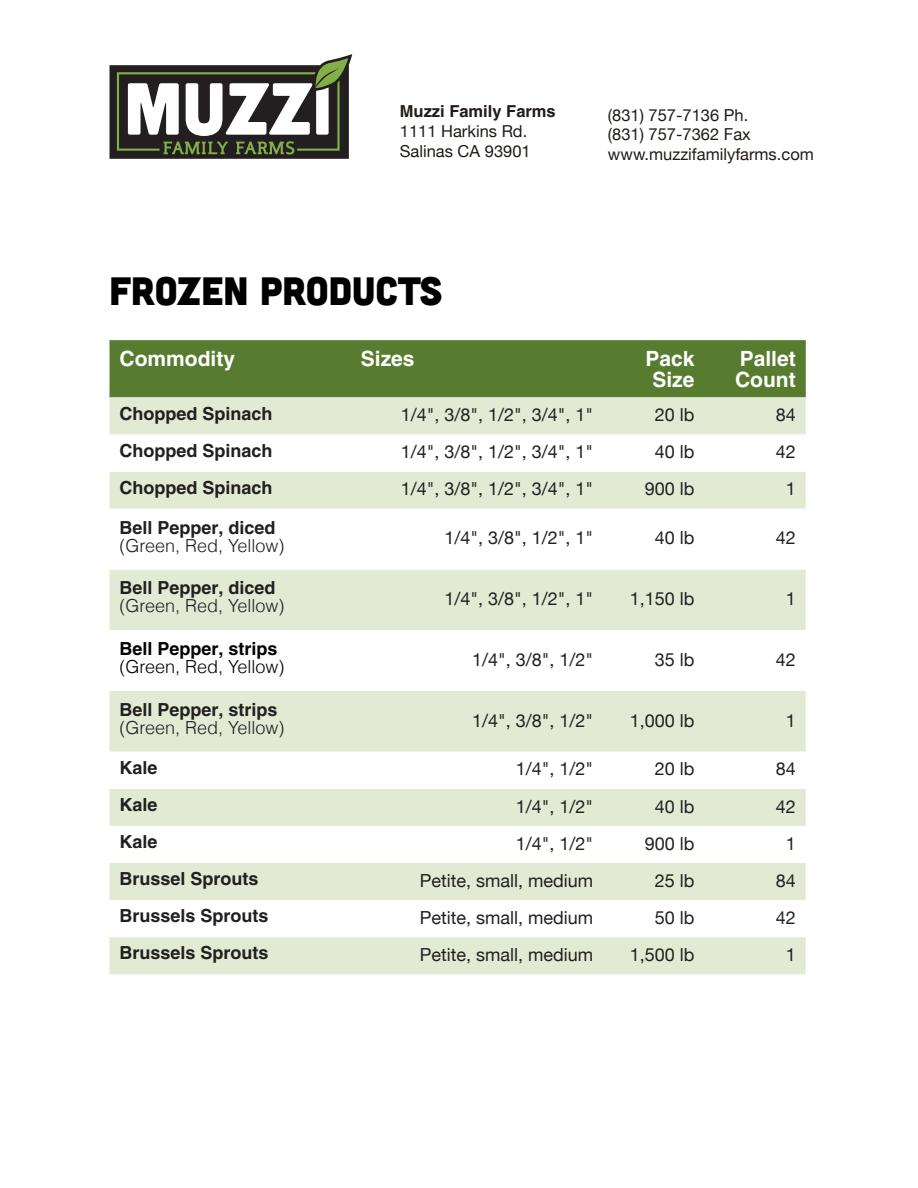
<style>
.page{position:relative;width:918px;height:1188px;background:#fff}
.page>*{position:absolute;margin:0;border:0;box-sizing:border-box;transform-origin:0 0}
.t1{font:39.45px "Cubano Sharp";color:#000}
.t2{font:700 21px/21px "Helvetica";color:#fff;text-align:center}
.t3{font:18px "Helvetica Neue";color:#231f20}
.t4{font:700 18px "Helvetica";color:#231f20}
.t5{font:300 18px/18px "Helvetica";color:#231f20}
.t6{font:300 18px/18px "Helvetica";color:#000}
.t7{font:16.5px "Helvetica Neue";color:#201b18}
.t8{font:700 16.5px "Helvetica";color:#201b18}
.s1{font-weight:700}
</style>
<div class="page">
<svg style="left:110px;top:55px;width:242px;height:104px"></svg>
<div style="left:110px;top:340px;width:696px;height:57px;background:#577c30"></div>
<div style="left:110px;top:397px;width:696px;height:577px;background:#e2ead3"></div>
<svg style="left:110px;top:435px;width:696px;height:502px"></svg>
<p class="t8" style="left:400px;top:101px;width:157px">Muzzi Family Farms</p>
<p class="t7" style="left:400px;top:117px;width:129px">1111 Harkins Rd.</p>
<p class="t7" style="left:400px;top:137px;width:132px">Salinas CA 93901</p>
<p class="t1" style="left:110px;top:265px;width:335px">FROZEN PRODUCTS</p>
<p class="t7" style="left:608px;top:101px;width:142px">(831) 757-7136 Ph.</p>
<p class="t7" style="left:608px;top:120px;width:144px">(831) 757-7362 Fax</p>
<p class="t7" style="left:608px;top:140px;width:207px">www.muzzifamilyfarms.com</p>
<p class="t2" style="left:120px;top:348px;width:117px">Commodity</p>
<p class="t2" style="left:361px;top:348px;width:55px">Sizes</p>
<p class="t2" style="left:645px;top:348px;width:51px">Pack<br>Size</p>
<p class="t2" style="left:740px;top:348px;width:58px">Pallet</p>
<p class="t2" style="left:735px;top:369px;width:62px">Count</p>
<p class="t4" style="left:120px;top:402px;width:155px">Chopped Spinach</p>
<p class="t3" style="left:401px;top:399px;width:194px">1/4", 3/8", 1/2", 3/4", 1"</p>
<p class="t3" style="left:655px;top:399px;width:41px">20 lb</p>
<p class="t3" style="left:776px;top:399px;width:22px">84</p>
<p class="t4" style="left:120px;top:439px;width:155px">Chopped Spinach</p>
<p class="t3" style="left:401px;top:437px;width:194px">1/4", 3/8", 1/2", 3/4", 1"</p>
<p class="t3" style="left:655px;top:437px;width:41px">40 lb</p>
<p class="t3" style="left:776px;top:437px;width:22px">42</p>
<p class="t4" style="left:120px;top:476px;width:155px">Chopped Spinach</p>
<p class="t3" style="left:401px;top:474px;width:194px">1/4", 3/8", 1/2", 3/4", 1"</p>
<p class="t3" style="left:645px;top:474px;width:51px">900 lb</p>
<p class="t3" style="left:786px;top:474px;width:12px">1</p>
<p class="t4" style="left:120px;top:516px;width:158px">Bell Pepper, diced</p>
<p class="t5" style="left:120px;top:535px;width:167px">(Green, Red, Yellow)</p>
<p class="t3" style="left:444px;top:523px;width:150px">1/4", 3/8", 1/2", 1"</p>
<p class="t3" style="left:655px;top:523px;width:41px">40 lb</p>
<p class="t3" style="left:776px;top:523px;width:22px">42</p>
<p class="t4" style="left:120px;top:577px;width:158px">Bell Pepper, diced</p>
<p class="t5" style="left:120px;top:596px;width:167px">(Green, Red, Yellow)</p>
<p class="t3" style="left:444px;top:583px;width:150px">1/4", 3/8", 1/2", 1"</p>
<p class="t3" style="left:630px;top:583px;width:66px">1,150 lb</p>
<p class="t3" style="left:786px;top:583px;width:12px">1</p>
<p class="t6" style="left:120px;top:639px;width:167px"><span class="s1">Bell Pepper, strips </span>(Green, Red, Yellow)</p>
<p class="t3" style="left:472px;top:644px;width:123px">1/4", 3/8", 1/2"</p>
<p class="t3" style="left:655px;top:644px;width:41px">35 lb</p>
<p class="t3" style="left:776px;top:644px;width:22px">42</p>
<p class="t5" style="left:120px;top:700px;width:167px"><span class="s1">Bell Pepper, strips </span>(Green, Red, Yellow)</p>
<p class="t3" style="left:472px;top:705px;width:123px">1/4", 3/8", 1/2"</p>
<p class="t3" style="left:630px;top:705px;width:66px">1,000 lb</p>
<p class="t3" style="left:786px;top:705px;width:12px">1</p>
<p class="t4" style="left:120px;top:757px;width:40px">Kale</p>
<p class="t3" style="left:516px;top:754px;width:79px">1/4", 1/2"</p>
<p class="t3" style="left:655px;top:754px;width:41px">20 lb</p>
<p class="t3" style="left:776px;top:754px;width:22px">84</p>
<p class="t4" style="left:120px;top:794px;width:40px">Kale</p>
<p class="t3" style="left:516px;top:791px;width:79px">1/4", 1/2"</p>
<p class="t3" style="left:655px;top:791px;width:41px">40 lb</p>
<p class="t3" style="left:776px;top:791px;width:22px">42</p>
<p class="t4" style="left:120px;top:831px;width:40px">Kale</p>
<p class="t3" style="left:516px;top:828px;width:79px">1/4", 1/2"</p>
<p class="t3" style="left:645px;top:828px;width:51px">900 lb</p>
<p class="t3" style="left:786px;top:828px;width:12px">1</p>
<p class="t4" style="left:120px;top:868px;width:141px">Brussel Sprouts</p>
<p class="t3" style="left:420px;top:865px;width:175px">Petite, small, medium</p>
<p class="t3" style="left:655px;top:865px;width:41px">25 lb</p>
<p class="t3" style="left:776px;top:865px;width:22px">84</p>
<p class="t4" style="left:120px;top:905px;width:151px">Brussels Sprouts</p>
<p class="t3" style="left:420px;top:902px;width:175px">Petite, small, medium</p>
<p class="t3" style="left:655px;top:902px;width:41px">50 lb</p>
<p class="t3" style="left:776px;top:902px;width:22px">42</p>
<p class="t4" style="left:120px;top:942px;width:151px">Brussels Sprouts</p>
<p class="t3" style="left:420px;top:939px;width:175px">Petite, small, medium</p>
<p class="t3" style="left:630px;top:939px;width:66px">1,500 lb</p>
<p class="t3" style="left:786px;top:939px;width:12px">1</p>
</div>
